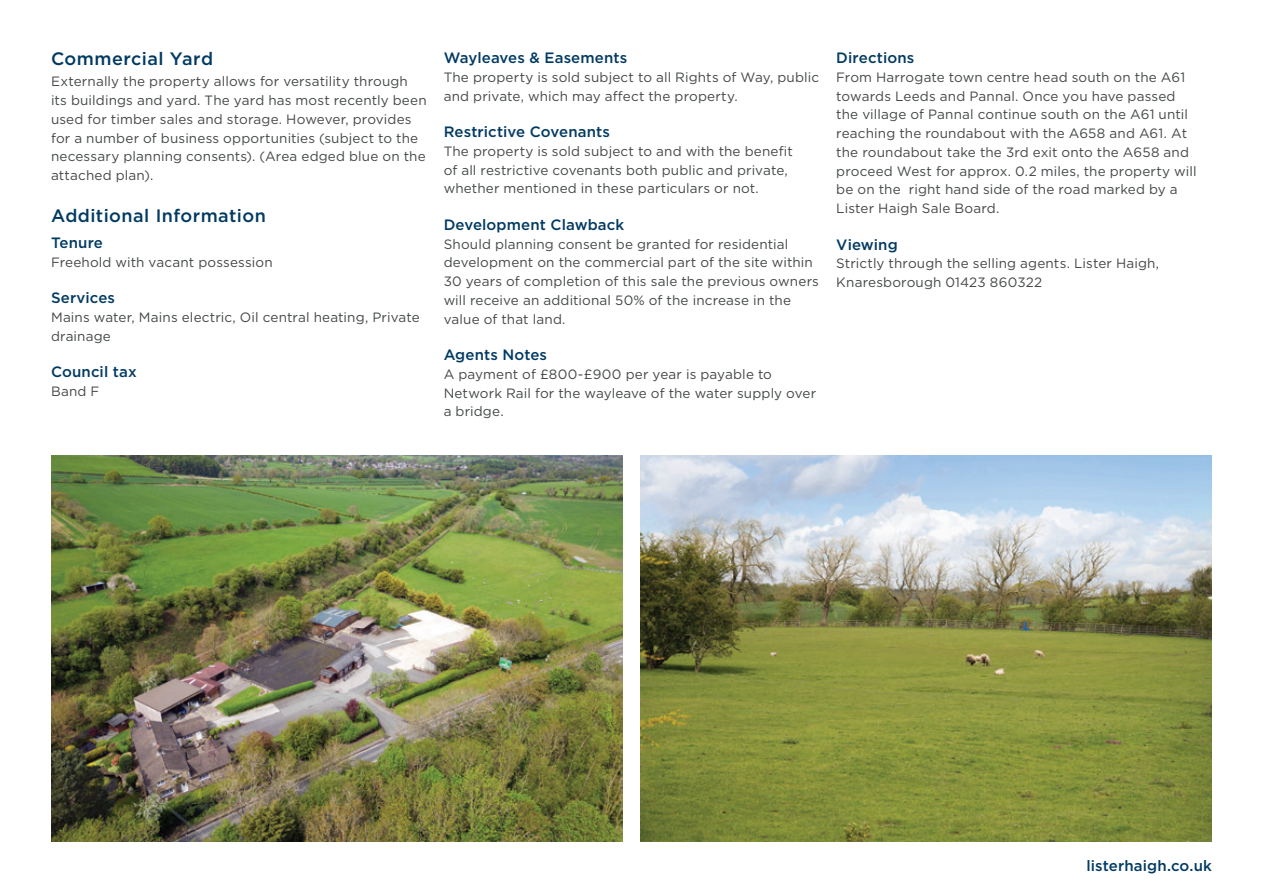
<style>
.page{position:relative;width:1263px;height:893px;background:#fff}
.page>*{position:absolute;margin:0;border:0;box-sizing:border-box;transform-origin:0 0}
._12_Headings{font:500 18px "Gotham";letter-spacing:.025em;color:#003a62}
._14_Sub_Heading{font:500 15px "Gotham";letter-spacing:.01em;color:#003a62}
._13_Body_Text{font:13.5px/18.8px "Gotham";letter-spacing:.01em;color:#444748}
</style>
<div class="page">
<img style="left:51px;top:455px;width:572px;height:387px">
<img style="left:640px;top:455px;width:572px;height:387px">
<p class="_12_Headings" style="left:51px;top:47px;width:164px">Commercial Yard</p>
<p class="_13_Body_Text" style="left:51px;top:72px;width:377px">Externally the property allows for versatility through its buildings and yard. The yard has most recently been used for timber sales and storage. However, provides for a number of business opportunities (subject to the necessary planning consents). (Area edged blue on the attached plan).</p>
<p class="_12_Headings" style="left:51px;top:204px;width:216px">Additional Information</p>
<p class="_14_Sub_Heading" style="left:51px;top:233px;width:53px">Tenure</p>
<p class="_13_Body_Text" style="left:51px;top:252px;width:223px">Freehold with vacant possession</p>
<p class="_14_Sub_Heading" style="left:51px;top:288px;width:66px">Services</p>
<p class="_13_Body_Text" style="left:51px;top:308px;width:370px">Mains water, Mains electric, Oil central heating, Private drainage</p>
<p class="_14_Sub_Heading" style="left:51px;top:362px;width:87px">Council tax</p>
<p class="_13_Body_Text" style="left:51px;top:382px;width:50px">Band F</p>
<p class="_14_Sub_Heading" style="left:444px;top:48px;width:185px">Wayleaves &amp; Easements</p>
<p class="_13_Body_Text" style="left:444px;top:67px;width:377px">The property is sold subject to all Rights of Way, public and private, which may affect the property.</p>
<p class="_14_Sub_Heading" style="left:444px;top:122px;width:168px">Restrictive Covenants</p>
<p class="_13_Body_Text" style="left:444px;top:141px;width:351px">The property is sold subject to and with the benefit of all restrictive covenants both public and private, whether mentioned in these particulars or not.</p>
<p class="_14_Sub_Heading" style="left:444px;top:215px;width:182px">Development Clawback</p>
<p class="_13_Body_Text" style="left:444px;top:234px;width:377px">Should planning consent be granted for residential development on the commercial part of the site within 30 years of completion of this sale the previous owners will receive an additional 50% of the increase in the value of that land.</p>
<p class="_14_Sub_Heading" style="left:444px;top:345px;width:105px">Agents Notes</p>
<p class="_13_Body_Text" style="left:444px;top:364px;width:374px">A payment of £800-£900 per year is payable to<br>Network Rail for the wayleave of the water supply over a bridge.</p>
<p class="_14_Sub_Heading" style="left:836px;top:48px;width:80px">Directions</p>
<p class="_13_Body_Text" style="left:836px;top:67px;width:362px">From Harrogate town centre head south on the A61 towards Leeds and Pannal. Once you have passed the village of Pannal continue south on the A61 until reaching the roundabout with the A658 and A61. At the roundabout take the 3rd exit onto the A658 and proceed West for approx. 0.2 miles, the property will be on the right hand side of the road marked by a Lister Haigh Sale Board.</p>
<p class="_14_Sub_Heading" style="left:836px;top:234px;width:63px">Viewing</p>
<p class="_13_Body_Text" style="left:836px;top:254px;width:324px">Strictly through the selling agents. Lister Haigh,<br>Knaresborough 01423 860322</p>
<p class="_14_Sub_Heading" style="left:1086px;top:856px;width:127px">listerhaigh.co.uk</p>
</div>
